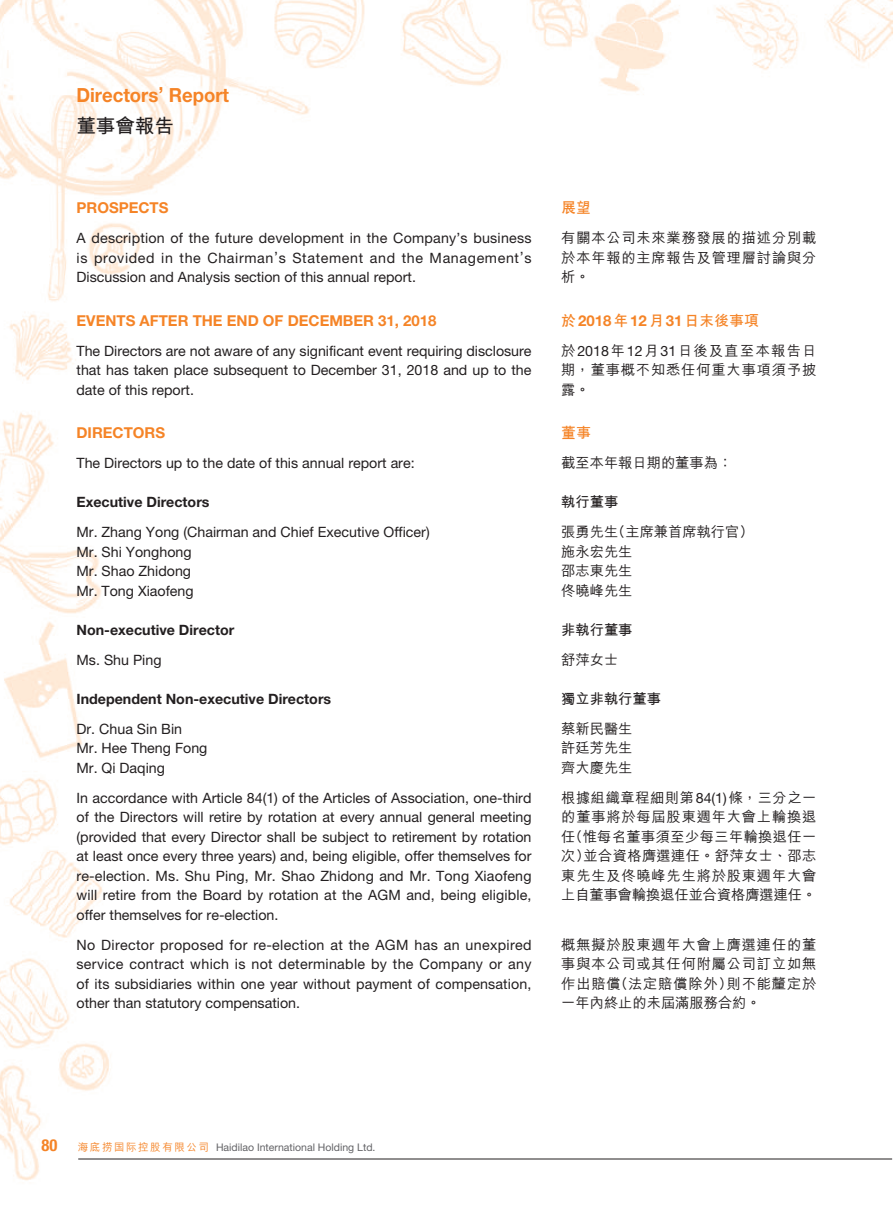
<style>
.page{position:relative;width:893px;height:1212px;background:#fff}
.page>*{position:absolute;margin:0;border:0;box-sizing:border-box;transform-origin:0 0}
.t1{font:700 19.5px "Helvetica Neue LT Std";color:#f58427;scale:.95 1}
.t2{font:700 19.5px "M Hei HK";color:#231f20}
._3__標題{font:700 15px "Helvetica Neue LT Std";color:#f58427}
._3__標題-2{font:700 15px "C Hei 2 HK";color:#f58427}
._1__內文{font:14.25px/19.5px "Helvetica Neue LT Std";color:#231f20;text-align:justify}
._1__內文-2{font:500 14.25px/19.5px "M Hei HK";letter-spacing:.055em;color:#231f20;text-align:justify}
._4__副標題{font:700 14.25px "Helvetica Neue LT Std";color:#231f20}
._1__內文-3{font:500 14.25px "M Hei HK";color:#231f20}
._4__副標題-2{font:700 14.25px "M Hei HK";color:#231f20}
.t3{font:10.5px "Helvetica Neue LT Std";color:#636366}
.s1{font-weight:700}
.s2{font-family:"Helvetica Neue LT Std"}
.s3{font-family:"Helvetica Neue LT Std";font-weight:400}
.s4{font-weight:700;font-stretch:condensed;font-size:16.5px;color:#f58427}
.s5{font-family:"M Hei HKS";font-weight:500;color:#f58427}
</style>
<div class="page">
<img style="left:0;top:0;width:892px;height:1181px">
<hr style="left:78px;top:1158px;width:814px;height:1px;background:#231f20">
<h1 class="t1" style="left:76px;top:83px;width:162px">Directors’ Report</h1>
<h1 class="t2" style="left:76px;top:111px;width:99px">董事會報告</h1>
<p class="_3__標題" style="left:77px;top:199px;width:93px">PROSPECTS</p>
<p class="_1__內文" style="left:77px;top:228px;width:456px">A description of the future development in the Company’s business is provided in the Chairman’s Statement and the Management’s Discussion and Analysis section of this annual report.</p>
<p class="_3__標題" style="left:77px;top:311px;width:362px">EVENTS AFTER THE END OF DECEMBER 31, 2018</p>
<p class="_1__內文" style="left:77px;top:341px;width:456px">The Directors are not aware of any significant event requiring disclosure that has taken place subsequent to December 31, 2018 and up to the date of this report.</p>
<p class="_3__標題" style="left:77px;top:424px;width:90px">DIRECTORS</p>
<p class="_1__內文" style="left:77px;top:453px;width:340px">The Directors up to the date of this annual report are:</p>
<p class="_4__副標題" style="left:77px;top:493px;width:134px">Executive Directors</p>
<p class="_1__內文" style="left:77px;top:522px;width:355px">Mr. Zhang Yong (Chairman and Chief Executive Officer)</p>
<p class="_1__內文" style="left:77px;top:542px;width:117px">Mr. Shi Yonghong</p>
<p class="_1__內文" style="left:77px;top:561px;width:116px">Mr. Shao Zhidong</p>
<p class="_1__內文" style="left:77px;top:581px;width:119px">Mr. Tong Xiaofeng</p>
<p class="_4__副標題" style="left:77px;top:621px;width:159px">Non-executive Director</p>
<p class="_1__內文" style="left:77px;top:650px;width:87px">Ms. Shu Ping</p>
<p class="_4__副標題" style="left:77px;top:690px;width:256px">Independent Non-executive Directors</p>
<p class="_1__內文" style="left:77px;top:719px;width:107px">Dr. Chua Sin Bin</p>
<p class="_1__內文" style="left:77px;top:738px;width:132px">Mr. Hee Theng Fong</p>
<p class="_1__內文" style="left:77px;top:758px;width:90px">Mr. Qi Daqing</p>
<p class="_1__內文" style="left:77px;top:788px;width:457px">In accordance with Article 84(1) of the Articles of Association, one-third of the Directors will retire by rotation at every annual general meeting (provided that every Director shall be subject to retirement by rotation at least once every three years) and, being eligible, offer themselves for re-election. Ms. Shu Ping, Mr. Shao Zhidong and Mr. Tong Xiaofeng will retire from the Board by rotation at the AGM and, being eligible, offer themselves for re-election.</p>
<p class="_1__內文" style="left:77px;top:935px;width:456px">No Director proposed for re-election at the AGM has an unexpired service contract which is not determinable by the Company or any of its subsidiaries within one year without payment of compensation, other than statutory compensation.</p>
<p class="_3__標題-2" style="left:561px;top:200px;width:31px">展望</p>
<p class="_1__內文-2" style="left:561px;top:227px;width:257px">有關本公司未來業務發展的描述分別載於本年報的主席報告及管理層討論與分析<span class="s1">。</span></p>
<p class="_3__標題-2" style="left:561px;top:313px;width:199px">於<span class="s2">2018</span>年<span class="s2">12</span>月<span class="s2">31</span>日末後事項</p>
<p class="_1__內文-2" style="left:561px;top:340px;width:257px">於<span class="s3">2018</span>年<span class="s3">12</span>月<span class="s3">31</span>日後及直至本報告日期<span class="s1">，</span>董事概不知悉任何重大事項須予披露<span class="s1">。</span></p>
<p class="_3__標題-2" style="left:561px;top:425px;width:31px">董事</p>
<p class="_1__內文-3" style="left:561px;top:453px;width:172px">截至本年報日期的董事為<span class="s1">：</span></p>
<p class="_4__副標題-2" style="left:561px;top:492px;width:58px">執行董事</p>
<p class="_1__內文-3" style="left:561px;top:522px;width:194px">張勇先生<span class="s1">（</span>主席兼首席執行官<span class="s1">）</span></p>
<p class="_1__內文-2" style="left:561px;top:541px;width:73px">施永宏先生</p>
<p class="_1__內文-2" style="left:561px;top:560px;width:73px">邵志東先生</p>
<p class="_1__內文-2" style="left:561px;top:580px;width:73px">佟曉峰先生</p>
<p class="_4__副標題-2" style="left:561px;top:619px;width:73px">非執行董事</p>
<p class="_1__內文-2" style="left:561px;top:649px;width:58px">舒萍女士</p>
<p class="_4__副標題-2" style="left:561px;top:688px;width:101px">獨立非執行董事</p>
<p class="_1__內文-2" style="left:561px;top:718px;width:73px">蔡新民醫生</p>
<p class="_1__內文-2" style="left:561px;top:737px;width:73px">許廷芳先生</p>
<p class="_1__內文-2" style="left:561px;top:757px;width:73px">齊大慶先生</p>
<p class="_1__內文-2" style="left:561px;top:787px;width:257px">根據組織章程細則第<span class="s3">84(1)</span>條<span class="s1">，</span>三分之一的董事將於每屆股東週年大會上輪換退任<span class="s1">（</span>惟每名董事須至少每三年輪換退任一次<span class="s1">）</span>並合資格膺選連任<span class="s1">。</span>舒萍女士<span class="s1">、</span>邵志東先生及佟曉峰先生將於股東週年大會上自董事會輪換退任並合資格膺選連任<span class="s1">。</span></p>
<p class="_1__內文-2" style="left:561px;top:934px;width:257px">概無擬於股東週年大會上膺選連任的董事與本公司或其任何附屬公司訂立如無作出賠償<span class="s1">（</span>法定賠償除外<span class="s1">）</span>則不能釐定於一年內終止的未屆滿服務合約<span class="s1">。</span></p>
<p class="t3" style="left:42px;top:1141px;width:335px"><span class="s4">80</span> <span class="s5">海底撈國際控股有限公司</span> Haidilao International Holding Ltd.</p>
</div>
